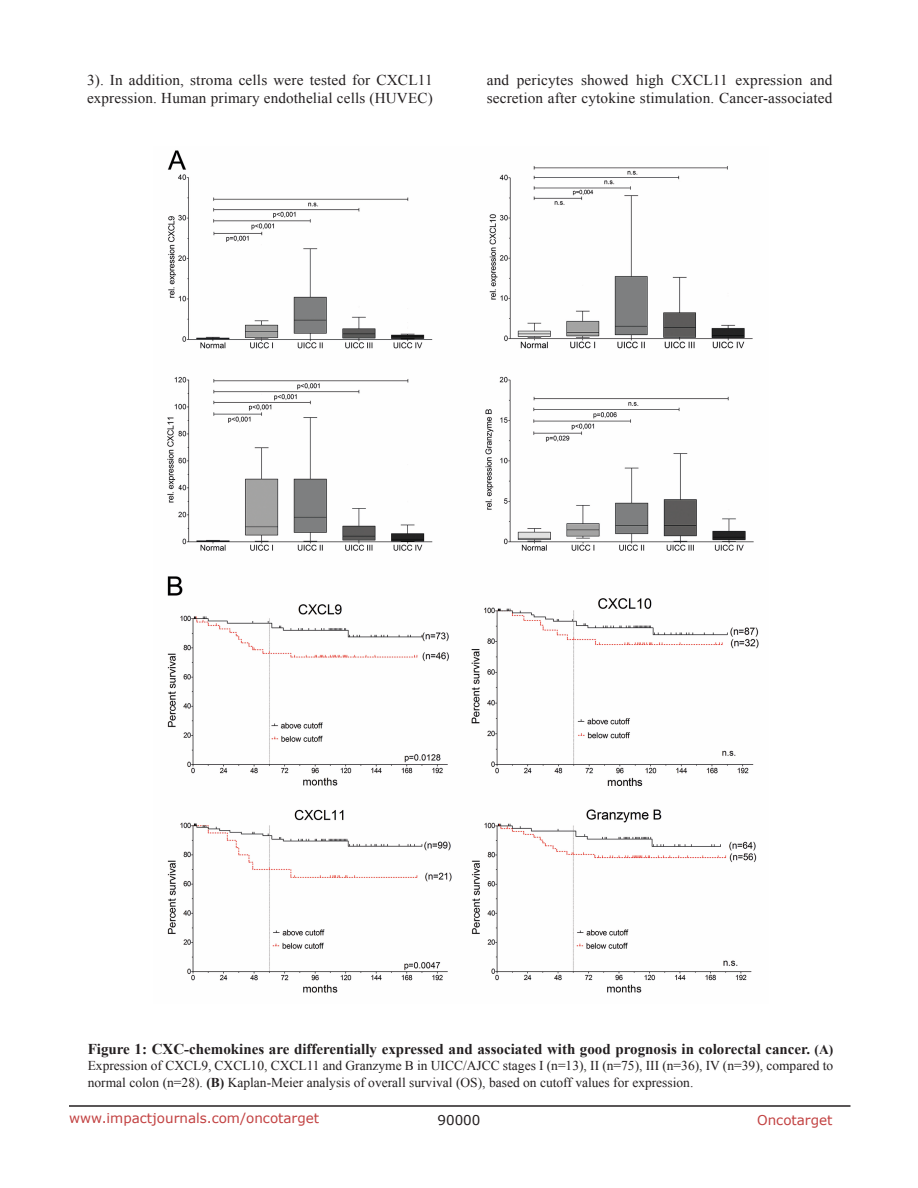
<style>
.page{position:relative;width:918px;height:1188px;background:#fff}
.page>*{position:absolute;margin:0;border:0;box-sizing:border-box;transform-origin:0 0}
.BodyText{font:15px/18px "Times New Roman";letter-spacing:.01em;color:#231f20}
.figuretext{font:700 15px "Times New Roman";color:#231f20}
.figuretext-2{font:13.5px/16.2px "Times New Roman";color:#231f20}
.t1{font:13.5px "Verdana";color:#c24141}
.t2{font:13.5px "Verdana";color:#231f20}
.s1{font-size:13.5px}
.s2{font-weight:700}
</style>
<div class="page">
<hr style="left:69px;top:1105px;width:781px;height:2px;background:#231f20">
<img style="left:167px;top:150px;width:592px;height:843px">
<p class="BodyText" style="left:87px;top:71px;width:347px">3). In addition, stroma cells were tested for CXCL11 expression. Human primary endothelial cells (HUVEC)</p>
<p class="BodyText" style="left:487px;top:71px;width:347px">and pericytes showed high CXCL11 expression and secretion after cytokine stimulation. Cancer-associated</p>
<p class="figuretext" style="left:88px;top:1039px;width:747px">Figure 1: CXC-chemokines are differentially expressed and associated with good prognosis in colorectal cancer. <span class="s1">(A)</span></p>
<p class="figuretext-2" style="left:88px;top:1058px;width:747px">Expression of CXCL9, CXCL10, CXCL11 and Granzyme B in UICC/AJCC stages I (n=13), II (n=75), III (n=36), IV (n=39), compared to normal colon (n=28). <span class="s2">(B)</span> Kaplan-Meier analysis of overall survival (OS), based on cutoff values for expression.</p>
<p class="t1" style="left:69px;top:1109px;width:252px">www.impactjournals.com/oncotarget</p>
<p class="t2" style="left:438px;top:1111px;width:44px">90000</p>
<p class="t1" style="left:757px;top:1111px;width:77px">Oncotarget</p>
</div>
